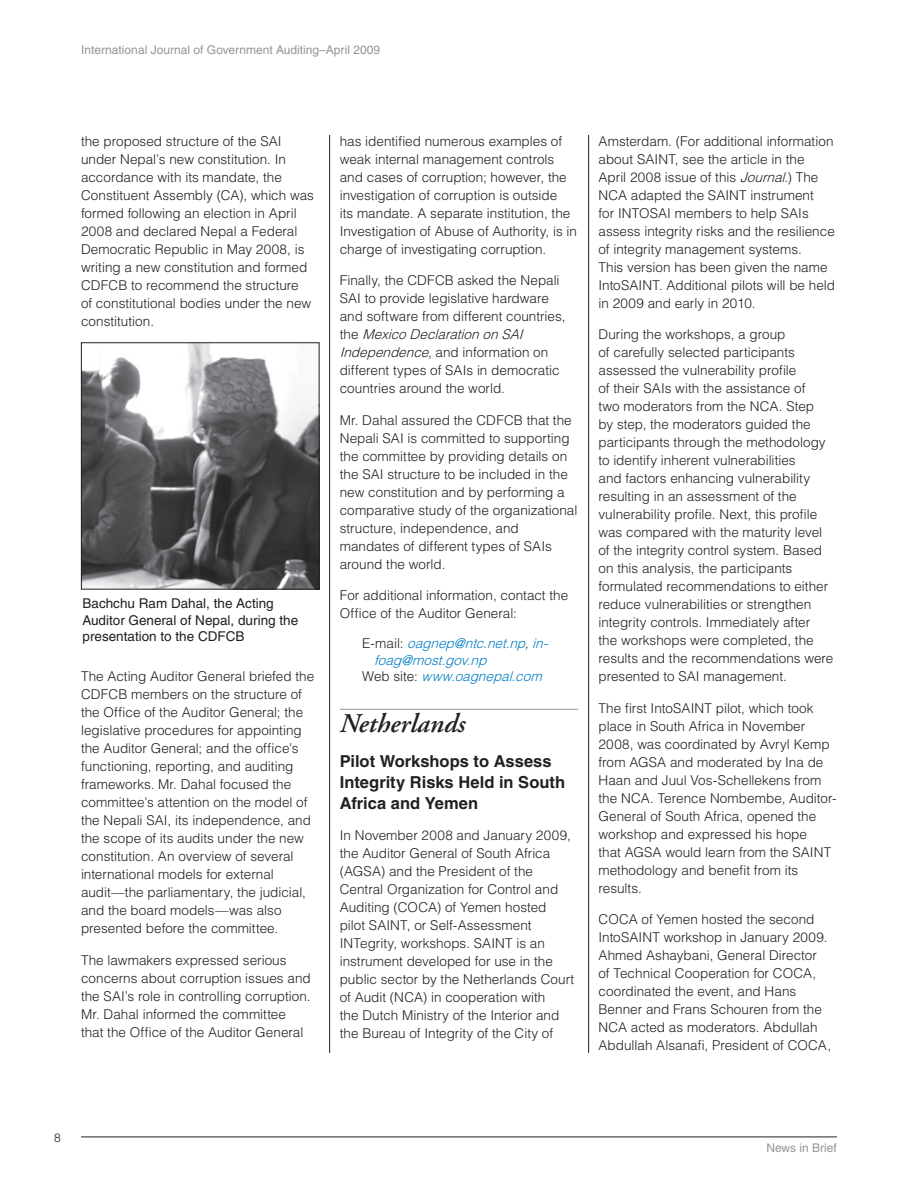
<style>
.page{position:relative;width:918px;height:1188px;background:#fff}
.page>*{position:absolute;margin:0;border:0;box-sizing:border-box;transform-origin:0 0}
.NIB_-_country_names{font:italic 600 27px "Adobe Garamond Pro";color:#231f20}
.NIB_-_subpara_1{font:700 16.5px/21px "Helvetica";color:#231f20}
.NIB_-_body_text{font:300 13.5px/18px "Helvetica";color:#231f20}
.t1{font:13.5px/16.5px "Helvetica";color:#231f20}
.NIB_-_contact_info{font:italic 300 13.5px/16.5px "Helvetica";color:#007cc2}
.t2{font:12px "Helvetica";color:#939598}
.s1{font-style:italic}
.s2{font-style:normal;color:#231f20}
.s3{color:#231f20}
</style>
<div class="page">
<hr style="left:81px;top:1137px;width:756px;height:1px;background:#231f20">
<hr style="left:329px;top:135px;width:1px;height:918px;background:#231f20">
<hr style="left:588px;top:135px;width:1px;height:918px;background:#231f20">
<img style="left:83px;top:344px;width:235px;height:244px">
<div style="left:81px;top:342px;width:239px;height:248px;border:1px solid #231f20"></div>
<hr style="left:340px;top:709px;width:238px;height:1px;background:#939598">
<p class="t2" style="left:81px;top:43px;width:301px">International Journal of Government Auditing–April 2009</p>
<p class="NIB_-_body_text" style="left:81px;top:131px;width:234px">the proposed structure of the SAI under Nepal’s new constitution. In accordance with its mandate, the Constituent Assembly (CA), which was formed following an election in April 2008 and declared Nepal a Federal Democratic Republic in May 2008, is writing a new constitution and formed CDFCB to recommend the structure<br>of constitutional bodies under the new constitution.</p>
<p class="t1" style="left:82px;top:595px;width:217px">Bachchu Ram Dahal, the Acting<br>Auditor General of Nepal, during the presentation to the CDFCB</p>
<p class="NIB_-_body_text" style="left:81px;top:667px;width:235px">The Acting Auditor General briefed the CDFCB members on the structure of the Office of the Auditor General; the legislative procedures for appointing the Auditor General; and the office’s functioning, reporting, and auditing frameworks. Mr. Dahal focused the committee’s attention on the model of the Nepali SAI, its independence, and the scope of its audits under the new constitution. An overview of several international models for external audit—the parliamentary, the judicial, and the board models—was also presented before the committee.</p>
<p class="NIB_-_body_text" style="left:81px;top:950px;width:231px">The lawmakers expressed serious concerns about corruption issues and the SAI’s role in controlling corruption.<br>Mr. Dahal informed the committee that the Office of the Auditor General</p>
<p class="NIB_-_body_text" style="left:340px;top:131px;width:239px">has identified numerous examples of weak internal management controls and cases of corruption; however, the investigation of corruption is outside<br>its mandate. A separate institution, the Investigation of Abuse of Authority, is in charge of investigating corruption.</p>
<p class="NIB_-_body_text" style="left:340px;top:271px;width:227px">Finally, the CDFCB asked the Nepali SAI to provide legislative hardware and software from different countries, t h e <span class="s1">MexicoDeclarationonSAI Independence</span>, and information on different types of SAIs in democratic countries around the world.</p>
<p class="NIB_-_body_text" style="left:340px;top:410px;width:239px">Mr. Dahal assured the CDFCB that the Nepali SAI is committed to supporting the committee by providing details on the SAI structure to be included in the new constitution and by performing a comparative study of the organizational structure, independence, and mandates of different types of SAIs around the world.</p>
<p class="NIB_-_body_text" style="left:340px;top:586px;width:230px">For additional information, contact the<br>Office of the Auditor General:</p>
<p class="NIB_-_contact_info" style="left:374px;top:635px;width:179px;text-indent:-12px"><span class="s2">E - m a i l :</span> oagnep@ntc.net.np<span class="s3">,</span>in&shy;foag@most.gov.np</p>
<p class="NIB_-_contact_info" style="left:362px;top:668px;width:185px"><span class="s2">W e b s i t e :</span> www.oagnepal.com</p>
<p class="NIB_-_country_names" style="left:340px;top:708px;width:127px">Netherlands</p>
<p class="NIB_-_subpara_1" style="left:340px;top:750px;width:227px">Pilot Workshops to Assess<br>Integrity Risks Held in South<br>Africa and Yemen</p>
<p class="NIB_-_body_text" style="left:340px;top:826px;width:236px">In November 2008 and January 2009, the Auditor General of South Africa (AGSA) and the President of the Central Organization for Control and Auditing (COCA) of Yemen hosted pilot SAINT, or Self-Assessment INTegrity, workshops. SAINT is an instrument developed for use in the public sector by the Netherlands Court of Audit (NCA) in cooperation with<br>the Dutch Ministry of the Interior and the Bureau of Integrity of the City of</p>
<p class="NIB_-_body_text" style="left:598px;top:131px;width:238px">Amsterdam. (For additional information about SAINT, see the article in the April 2008 issue of this <span class="s1">Journal</span>.) The NCA adapted the SAINT instrument<br>for INTOSAI members to help SAIs assess integrity risks and the resilience of integrity management systems.<br>This version has been given the name IntoSAINT. Additional pilots will be held in 2009 and early in 2010.</p>
<p class="NIB_-_body_text" style="left:598px;top:325px;width:236px">During the workshops, a group<br>of carefully selected participants assessed the vulnerability profile<br>of their SAIs with the assistance of<br>two moderators from the NCA. Step<br>by step, the moderators guided the participants through the methodology to identify inherent vulnerabilities<br>and factors enhancing vulnerability resulting in an assessment of the vulnerability profile. Next, this profile was compared with the maturity level of the integrity control system. Based on this analysis, the participants formulated recommendations to either reduce vulnerabilities or strengthen integrity controls. Immediately after<br>the workshops were completed, the results and the recommendations were presented to SAI management.</p>
<p class="NIB_-_body_text" style="left:598px;top:698px;width:240px">The first IntoSAINT pilot, which took place in South Africa in November<br>2008, was coordinated by Avryl Kemp from AGSA and moderated by Ina de<br>Haan and Juul Vos-Schellekens from the NCA. Terence Nombembe, Auditor-<br>General of South Africa, opened the workshop and expressed his hope<br>that AGSA would learn from the SAINT methodology and benefit from its results.</p>
<p class="NIB_-_body_text" style="left:598px;top:910px;width:234px">COCA of Yemen hosted the second IntoSAINT workshop in January 2009.<br>Ahmed Ashaybani, General Director of Technical Cooperation for COCA, coordinated the event, and Hans Benner and Frans Schouren from the NCA acted as moderators. Abdullah Abdullah Alsanafi, President of COCA,</p>
<p class="t2" style="left:766px;top:1141px;width:72px">News in Brief</p>
</div>
